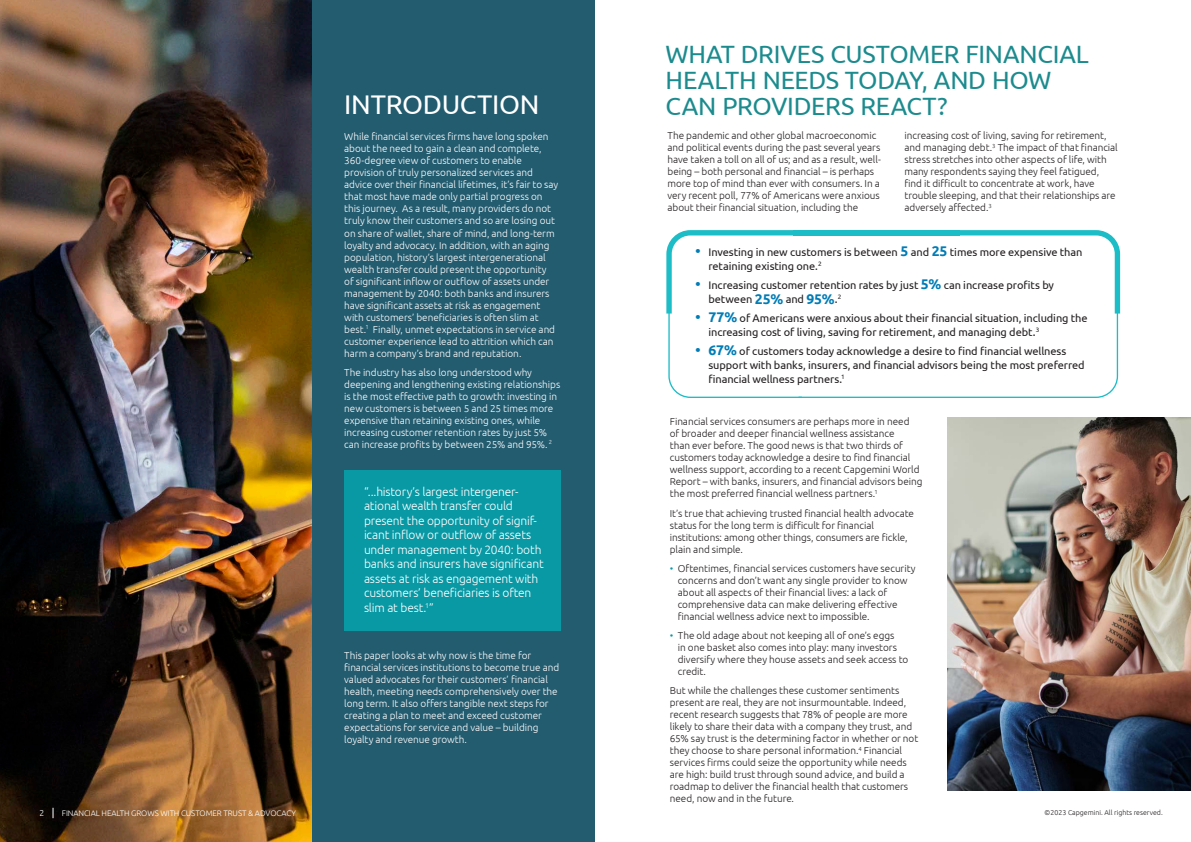
<style>
.page{position:relative;width:1191px;height:842px;background:#fff}
.page>*{position:absolute;margin:0;border:0;box-sizing:border-box;transform-origin:0 0}
.callout2{font:27px "Ubuntu";letter-spacing:-.01em;color:#fff}
.callout2-2{font:25px/26px "Ubuntu";letter-spacing:-.01em;color:#1c8b8e}
.text{font:300 12px/14.5px "Ubuntu";letter-spacing:-.015em;color:#fff}
.text-2{font:11px/14px "Ubuntu";letter-spacing:-.005em;color:#231f20}
.text-3{font:300 10px/12px "Ubuntu";letter-spacing:-.005em;color:#231f20}
.text-4{font:300 10px/12px "Ubuntu";letter-spacing:-.005em;color:#fff}
.t1{font:300 8.5px "Ubuntu";color:#fff}
.t2{font:300 8px "Ubuntu";letter-spacing:-.01em;color:#fff}
.t3{font:300 7px "Ubuntu";color:#231f20}
.s1{font-weight:700;font-size:14px;color:#007cb6}
.s2{font-size:11.5px}
.s3{color:#0999a5}
.s4{font-style:italic}
</style>
<div class="page">
<img style="left:0;top:0;width:312px;height:842px">
<div style="left:312px;top:0;width:283px;height:842px;background:#235b6f"></div>
<img style="left:947px;top:418px;width:244px;height:372px">
<svg style="left:802px;top:230px;width:318px;height:168px"></svg>
<svg style="left:666px;top:230px;width:136px;height:168px"></svg>
<div style="left:793px;top:230px;width:166px;height:5px;background:#1cbdc6"></div>
<div style="left:344px;top:470px;width:216px;height:161px;background:#0999a5"></div>
<p class="callout2" style="left:344px;top:88px;width:197px">INTRODUCTION</p>
<p class="text-4" style="left:344px;top:131px;width:216px">While financial services firms have long spoken about the need to gain a clean and complete, 360-degree view of customers to enable provision of truly personalized services and advice over their financial lifetimes, it’s fair to say that most have made only partial progress on this journey. As a result, many providers do not truly know their customers and so are losing out on share of wallet, share of mind, and long-term loyalty and advocacy. In addition, with an aging population, history’s largest intergenerational wealth transfer could present the opportunity of significant inflow or outflow of assets under management by 2040: both banks and insurers have significant assets at risk as engagement with customers’ beneficiaries is often slim at best.<sup>1</sup> Finally, unmet expectations in service and customer experience lead to attrition which can harm a company’s brand and reputation.</p>
<p class="text-4" style="left:344px;top:366px;width:217px">The industry has also long understood why deepening and lengthening existing relationships is the most effective path to growth: investing in new customers is between 5 and 25 times more expensive than retaining existing ones, while increasing customer retention rates by just 5% can increase profits by between 25% and 95%. <sup>2</sup></p>
<p class="text" style="left:364px;top:484px;width:181px">“...history’s largest intergener&shy;ational wealth transfer could present the opportunity of signif&shy;icant inflow or outflow of assets under management by 2040: both banks and insurers have significant assets at risk as engagement with customers’ beneficiaries is often slim at best.<sup>1</sup>”</p>
<p class="text-4" style="left:344px;top:649px;width:216px">This paper looks at why now is the time for financial services institutions to become true and valued advocates for their customers’ financial health, meeting needs comprehensively over the long term. It also offers tangible next steps for creating a plan to meet and exceed customer expectations for service and value – building loyalty and revenue growth.</p>
<p class="callout2-2" style="left:665px;top:41px;width:425px">WHAT DRIVES CUSTOMER FINANCIAL<br>HEALTH NEEDS TODAY, AND HOW<br>CAN PROVIDERS REACT?</p>
<p class="text-3" style="left:667px;top:129px;width:215px">The pandemic and other global macroeconomic and political events during the past several years have taken a toll on all of us; and as a result, well&shy;being – both personal and financial – is perhaps more top of mind than ever with consumers. In a very recent poll, 77% of Americans were anxious about their financial situation, including the</p>
<p class="text-3" style="left:904px;top:129px;width:215px">increasing cost of living, saving for retirement, and managing debt.<sup>3</sup> The impact of that financial stress stretches into other aspects of life, with many respondents saying they feel fatigued, find it difficult to concentrate at work, have trouble sleeping, and that their relationships are adversely affected.<sup>3</sup></p>
<p class="text-2" style="left:708px;top:245px;width:375px;text-indent:-13px"><span class="s1">•</span> Investing in new customers is between <span class="s1">5</span> and <span class="s1">25</span> times more expensive than retaining existing one.<sup>2</sup></p>
<p class="text-2" style="left:708px;top:278px;width:347px;text-indent:-13px"><span class="s1">•</span> Increasing customer retention rates by just <span class="s1">5%</span> can increase profits by between <span class="s1">25%</span> and <span class="s1">95%</span><span class="s2">.</span><sup>2</sup></p>
<p class="text-2" style="left:708px;top:311px;width:381px;text-indent:-13px"><span class="s1">• 77%</span> of Americans were anxious about their financial situation, including the increasing cost of living, saving for retirement, and managing debt<span class="s2">.</span><sup>3</sup></p>
<p class="text-2" style="left:708px;top:344px;width:378px;text-indent:-13px"><span class="s1">• 67%</span> of customers today acknowledge a desire to find financial wellness support with banks, insurers, and financial advisors being the most preferred financial wellness partners.<sup>1</sup></p>
<p class="text-3" style="left:670px;top:416px;width:254px">Financial services consumers are perhaps more in need<br>of broader and deeper financial wellness assistance<br>than ever before. The good news is that two thirds of customers today acknowledge a desire to find financial wellness support, according to a recent Capgemini World Report – with banks, insurers, and financial advisors being the most preferred financial wellness partners.<sup>1</sup></p>
<p class="text-3" style="left:670px;top:507px;width:246px">It’s true that achieving trusted financial health advocate status for the long term is difficult for financial institutions: among other things, consumers are fickle, plain and simple.</p>
<p class="text-3" style="left:678px;top:562px;width:239px;text-indent:-8px"><span class="s3">•</span> Oftentimes, financial services customers have security concerns and don’t want any single provider to know about all aspects of their financial lives: a lack of comprehensive data can make delivering effective financial wellness advice next to impossible.</p>
<p class="text-3" style="left:678px;top:629px;width:232px;text-indent:-8px"><span class="s3">•</span> The old adage about not keeping all of one’s eggs<br>in one basket also comes into play: many investors diversify where they house assets and seek access to credit.</p>
<p class="text-3" style="left:670px;top:684px;width:250px">But while the challenges these customer sentiments present are real, they are not insurmountable. Indeed, recent research suggests that 78% of people are more likely to share their data with a company they trust, and 65% say trust is the determining factor in whether or not they choose to share personal information.<sup>4</sup> Financial services firms could seize the opportunity while needs are high: build trust through sound advice, and build a roadmap to deliver the financial health that customers need, now and in the future.</p>
<p class="t1" style="left:39px;top:808px;width:6px">2</p>
<p class="t2" style="left:62px;top:809px;width:235px">FINANCIAL HEALTH GROWS WITH CUSTOMER TRUST &amp; ADVOCACY</p>
<p class="t3" style="left:1044px;top:808px;width:120px"><span class="s4">©</span> 2023 Capgemini. All rights reserved.</p>
</div>
